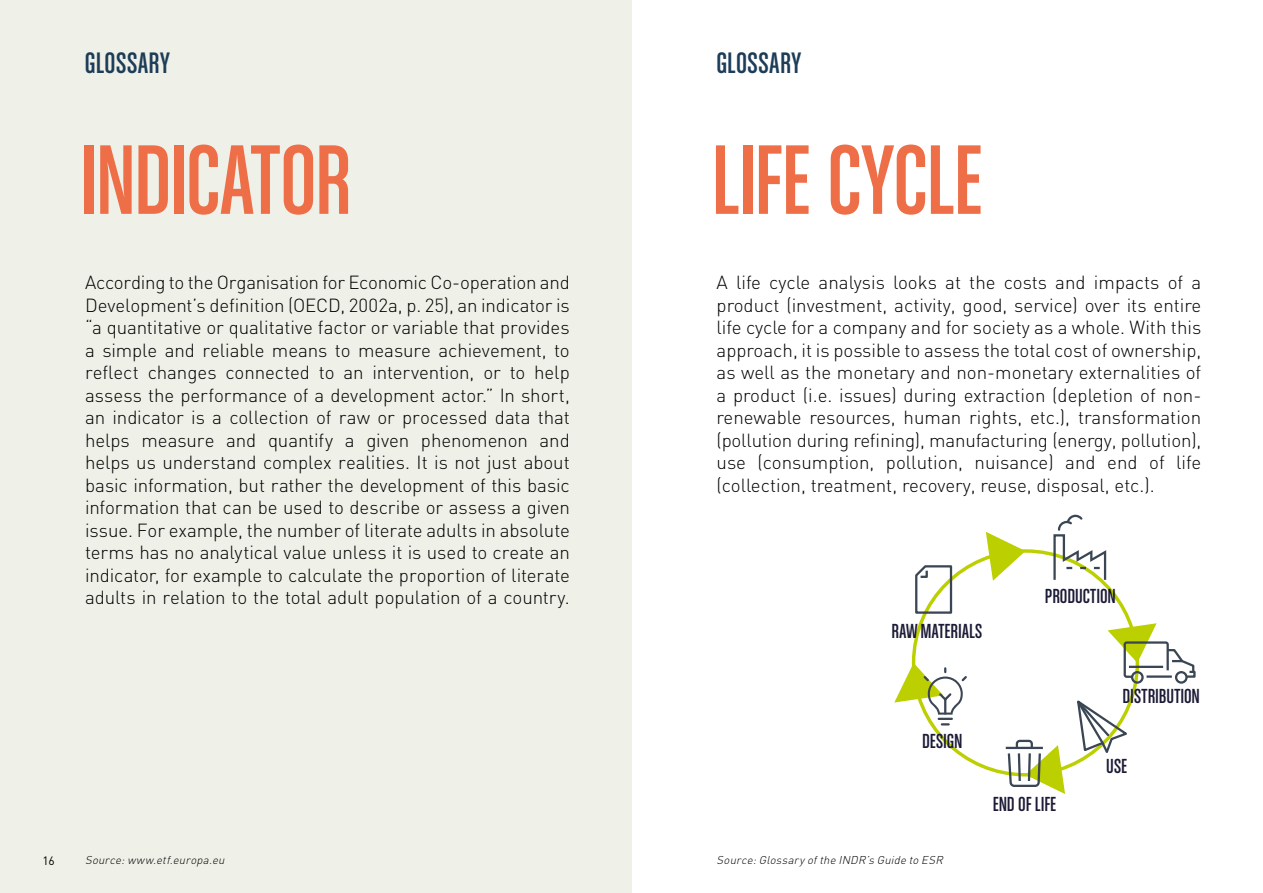
<style>
.page{position:relative;width:1263px;height:893px;background:#fff}
.page>*{position:absolute;margin:0;border:0;box-sizing:border-box;transform-origin:0 0}
.t1{font:105px "Chalet Comprime Cologne Eighty";letter-spacing:-.015em;color:#ed6e47}
.t2{font:31.5px "Chalet Comprime Cologne Eighty";letter-spacing:.02em;color:#1c3c58}
.t3{font:21.6px "Chalet Comprime Cologne Eighty";color:#1b1a36}
.t4{font:300 18.75px/22.5px "DIN";color:#000;text-align:justify}
.t5{font:12px "DIN";color:#000}
.t6{font:italic 300 11.25px "DIN";color:#000}
</style>
<div class="page">
<div style="left:0;top:0;width:631px;height:893px;background:#eff0e7"></div>
<svg style="left:1052px;top:514px;width:55px;height:68px"></svg>
<svg style="left:1077px;top:697px;width:54px;height:61px"></svg>
<svg style="left:915px;top:565px;width:38px;height:50px"></svg>
<svg style="left:986px;top:532px;width:39px;height:49px"></svg>
<svg style="left:1006px;top:739px;width:59px;height:55px"></svg>
<div style="left:1175px;top:671px;width:12px;height:13px;border:2px solid #3a4654;border-radius:50%"></div>
<div style="left:1131px;top:671px;width:13px;height:13px;border:2px solid #3a4654;border-radius:50%"></div>
<svg style="left:1108px;top:623px;width:88px;height:56px"></svg>
<hr style="left:1129px;top:666px;width:34px;height:2px;background:#3a4654">
<svg style="left:894px;top:663px;width:73px;height:62px"></svg>
<h2 class="t2" style="left:85px;top:46px;width:86px">GLOSSARY</h2>
<h1 class="t1" style="left:80px;top:122px;width:273px">INDICATOR</h1>
<p class="t4" style="left:85px;top:271px;width:486px">According to the Organisation for Economic Co-operation and Development’s definition (OECD, 2002a, p. 25), an indicator is “a quantitative or qualitative factor or variable that provides a simple and reliable means to measure achievement, to reflect changes connected to an intervention, or to help assess the performance of a development actor.” In short, an indicator is a collection of raw or processed data that helps measure and quantify a given phenomenon and helps us understand complex realities. It is not just about basic information, but rather the development of this basic information that can be used to describe or assess a given issue. For example, the number of literate adults in absolute terms has no analytical value unless it is used to create an indicator, for example to calculate the proportion of literate adults in relation to the total adult population of a country.</p>
<p class="t5" style="left:43px;top:853px;width:14px">16</p>
<p class="t6" style="left:85px;top:853px;width:144px">Source:www.etf.europa.eu</p>
<h2 class="t2" style="left:716px;top:46px;width:86px">GLOSSARY</h2>
<h1 class="t1" style="left:711px;top:122px;width:272px">LIFE CYCLE</h1>
<p class="t4" style="left:716px;top:271px;width:486px;text-align:left">A life cycle analysis looks at the costs and impacts of a product (investment, activity, good, service) over its entire life cycle for a company and for society as a whole. With this approach, it is possible to assess the total cost of ownership, as well as the monetary and non-monetary externalities of a product (i.e. issues) during extraction (depletion of non&shy;renewable resources, human rights, etc.), transformation (pollution during refining), manufacturing (energy, pollution), use (consumption, pollution, nuisance) and end of life (collection, treatment, recovery, reuse, disposal, etc.).</p>
<p class="t3" style="left:892px;top:619px;width:92px">RAW MATERIALS</p>
<p class="t3" style="left:1045px;top:584px;width:73px">PRODUCTION</p>
<p class="t3" style="left:922px;top:729px;width:42px">DESIGN</p>
<p class="t6" style="left:716px;top:853px;width:231px">Source:Glossaryofthe INDR’s Guide to ESR</p>
<p class="t3" style="left:993px;top:792px;width:65px">END OF LIFE</p>
<p class="t3" style="left:1122px;top:684px;width:79px">DISTRIBUTION</p>
<p class="t3" style="left:1106px;top:754px;width:22px">USE</p>
</div>
